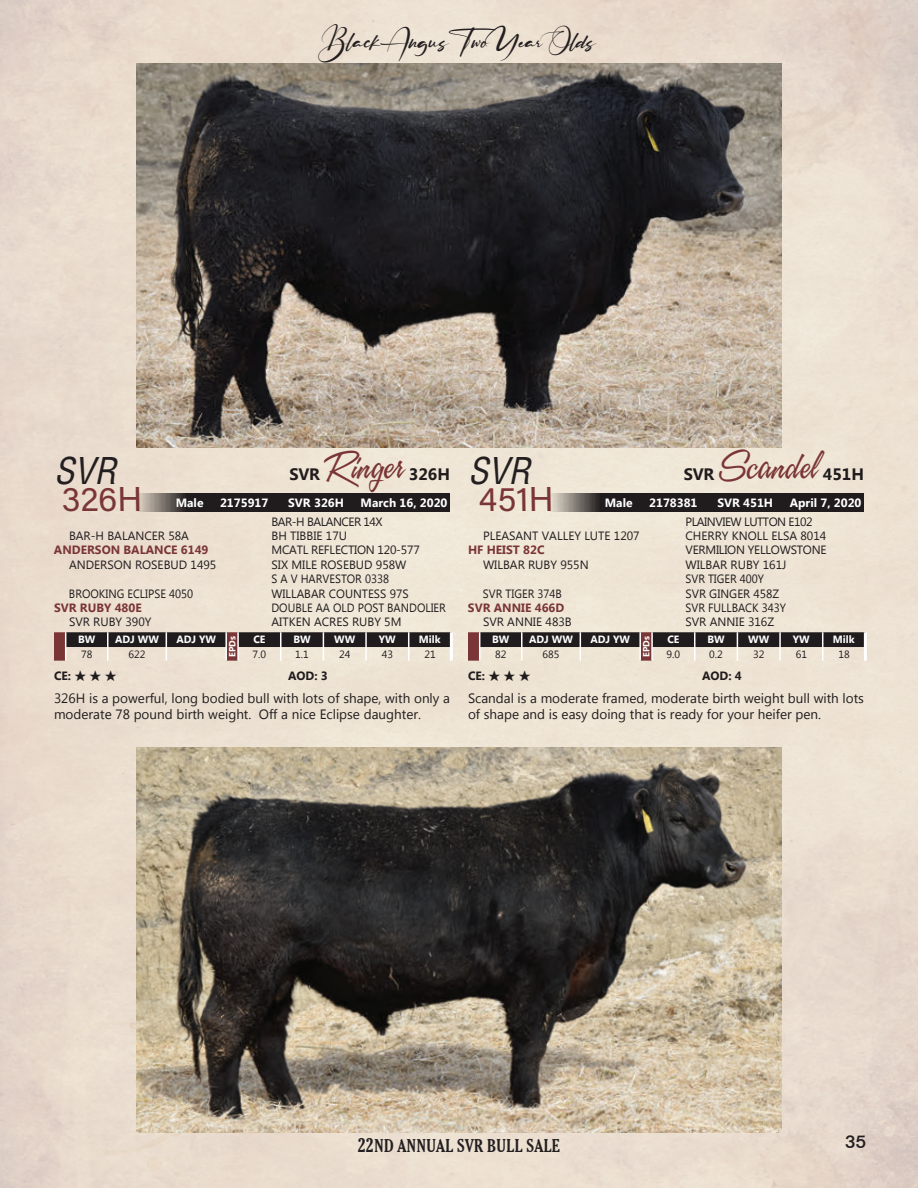
<style>
.page{position:relative;width:918px;height:1188px;background:#fff}
.page>*{position:absolute;margin:0;border:0;box-sizing:border-box;transform-origin:0 0}
.t1{font:italic condensed 36px "Helvetica";color:#231f20}
.Lot{font:34.5px "Acumin Pro";color:#7a3636}
.t2{font:21px "Ruthligos";color:#231f20}
.t3{font:700 condensed 18px "Cheltenham BT";color:#231f20}
.t4{font:18px "Gothic 725 BT Bold A";color:#231f20}
.Animal_Name{font:700 16.5px "Lao UI";color:#201c1d}
.Footnotes{font:13.5px/16.2px "Lao UI";color:#201c1d}
.Pedigree{font:12px "Lao UI";color:#201c1d}
.Pedigree-2{font:12px "Lao UI";color:#201c1d;scale:.93 1}
.t5{font:700 12px "Lao UI";color:#fff}
.Pedigree-3{font:700 12px "Lao UI";color:#7a3636}
.Pedigree-4{font:12px "Lao UI";letter-spacing:-.02em;color:#201c1d}
.Pedigree-5{font:12px "Lao UI";letter-spacing:-.04em;color:#201c1d}
.CE{font:700 12px "Lao UI";color:#201c1d}
.t6{font:700 10.5px "Lao UI";color:#fff}
.t7{font:10.5px "Lao UI";color:#201c1d}
.t8{font:700 9px "Lao UI";color:#fff}
.s1{font-family:"A&S Speedway";font-weight:400;font-size:36px;color:#7a3636}
.s2{font-size:19.5px}
</style>
<div class="page">
<img style="left:0;top:0;width:918px;height:1188px">
<img style="left:136px;top:63px;width:646px;height:385px">
<div style="left:136px;top:493px;width:314px;height:19px;background:#201c1d"></div>
<hr style="left:450px;top:632px;width:3px;height:15px;background:#fff">
<hr style="left:450px;top:647px;width:3px;height:14px;background:#fff">
<svg style="left:54px;top:632px;width:397px;height:29px;background:#897f78"></svg>
<div style="left:550px;top:493px;width:314px;height:19px;background:#201c1d"></div>
<hr style="left:864px;top:632px;width:3px;height:15px;background:#fff">
<hr style="left:864px;top:647px;width:3px;height:14px;background:#fff">
<svg style="left:468px;top:632px;width:397px;height:29px;background:#897f78"></svg>
<img style="left:136px;top:748px;width:645px;height:384px">
<p class="t2" style="left:322px;top:30px;width:276px">Black Angus Two Year Olds</p>
<p class="t1" style="left:54px;top:447px;width:64px">SVR</p>
<p class="Lot" style="left:62px;top:475px;width:83px">326H</p>
<p class="Animal_Name" style="left:289px;top:463px;width:162px">SVR <span class="s1">Ringer</span> 326H</p>
<p class="t5" style="left:176px;top:495px;width:29px">Male</p>
<p class="t5" style="left:220px;top:495px;width:50px">2175917</p>
<p class="t5" style="left:288px;top:495px;width:57px">SVR 326H</p>
<p class="t5" style="left:361px;top:495px;width:88px">March 16, 2020</p>
<p class="Pedigree-5" style="left:272px;top:513px;width:113px">BAR-H BALANCER 14X</p>
<p class="t1" style="left:468px;top:447px;width:64px">SVR</p>
<p class="Lot" style="left:479px;top:475px;width:78px">451H</p>
<p class="Animal_Name" style="left:684px;top:463px;width:182px">SVR <span class="s1">Scandel</span> 451H</p>
<p class="t5" style="left:605px;top:495px;width:29px">Male</p>
<p class="t5" style="left:649px;top:495px;width:50px">2178381</p>
<p class="t5" style="left:717px;top:495px;width:57px">SVR 451H</p>
<p class="t5" style="left:790px;top:495px;width:73px">April 7, 2020</p>
<p class="Pedigree-5" style="left:686px;top:513px;width:129px">PLAINVIEW LUTTON E102</p>
<p class="Pedigree" style="left:69px;top:528px;width:122px">BAR-H BALANCER 58A</p>
<p class="Pedigree" style="left:272px;top:528px;width:77px">BH TIBBIE 17U</p>
<p class="Pedigree-3" style="left:54px;top:542px;width:156px">ANDERSON BALANCE 6149</p>
<p class="Pedigree-4" style="left:271px;top:542px;width:150px">MCATL REFLECTION 120-577</p>
<p class="Pedigree" style="left:69px;top:557px;width:149px">ANDERSON ROSEBUD 1495</p>
<p class="Pedigree" style="left:272px;top:557px;width:137px">SIX MILE ROSEBUD 958W</p>
<p class="Pedigree-2" style="left:272px;top:571px;width:128px">S A V HARVESTOR 0338</p>
<p class="Pedigree-2" style="left:69px;top:585px;width:135px">BROOKING ECLIPSE 4050</p>
<p class="Pedigree" style="left:272px;top:585px;width:139px">WILLABAR COUNTESS 97S</p>
<p class="Pedigree-3" style="left:54px;top:600px;width:89px">SVR RUBY 480E</p>
<p class="Pedigree-2" style="left:272px;top:600px;width:189px">DOUBLE AA OLD POST BANDOLIER</p>
<p class="Pedigree" style="left:69px;top:614px;width:84px">SVR RUBY 390Y</p>
<p class="Pedigree" style="left:272px;top:614px;width:132px">AITKEN ACRES RUBY 5M</p>
<p class="Pedigree" style="left:483px;top:528px;width:158px">PLEASANT VALLEY LUTE 1207</p>
<p class="Pedigree" style="left:686px;top:528px;width:142px">CHERRY KNOLL ELSA 8014</p>
<p class="Pedigree-3" style="left:468px;top:542px;width:78px">HF HEIST 82C</p>
<p class="Pedigree-4" style="left:686px;top:542px;width:143px">VERMILION YELLOWSTONE</p>
<p class="Pedigree" style="left:483px;top:557px;width:107px">WILBAR RUBY 955N</p>
<p class="Pedigree" style="left:686px;top:557px;width:103px">WILBAR RUBY 161J</p>
<p class="Pedigree-2" style="left:686px;top:571px;width:86px">SVR TIGER 400Y</p>
<p class="Pedigree-2" style="left:483px;top:585px;width:86px">SVR TIGER 374B</p>
<p class="Pedigree" style="left:686px;top:585px;width:95px">SVR GINGER 458Z</p>
<p class="Pedigree-3" style="left:468px;top:600px;width:98px">SVR ANNIE 466D</p>
<p class="Pedigree-2" style="left:686px;top:600px;width:110px">SVR FULLBACK 343Y</p>
<p class="Pedigree" style="left:483px;top:614px;width:90px">SVR ANNIE 483B</p>
<p class="Pedigree" style="left:686px;top:614px;width:90px">SVR ANNIE 316Z</p>
<p class="t6" style="left:78px;top:633px;width:19px">BW</p>
<p class="t6" style="left:115px;top:633px;width:45px">ADJ WW</p>
<p class="t6" style="left:176px;top:633px;width:41px">ADJ YW</p>
<p class="t8" style="left:226px;top:657px;width:22px;rotate:-90deg">EPDs</p>
<p class="t6" style="left:253px;top:633px;width:14px">CE</p>
<p class="t6" style="left:293px;top:633px;width:19px">BW</p>
<p class="t6" style="left:334px;top:633px;width:23px">WW</p>
<p class="t6" style="left:379px;top:633px;width:18px">YW</p>
<p class="t6" style="left:419px;top:633px;width:23px">Milk</p>
<p class="t7" style="left:81px;top:647px;width:13px">78</p>
<p class="t7" style="left:129px;top:647px;width:18px">622</p>
<p class="t7" style="left:253px;top:647px;width:15px">7.0</p>
<p class="t7" style="left:295px;top:647px;width:15px">1.1</p>
<p class="t7" style="left:339px;top:647px;width:13px">24</p>
<p class="t7" style="left:382px;top:647px;width:13px">43</p>
<p class="t7" style="left:424px;top:647px;width:13px">21</p>
<p class="t6" style="left:492px;top:633px;width:19px">BW</p>
<p class="t6" style="left:529px;top:633px;width:45px">ADJ WW</p>
<p class="t6" style="left:590px;top:633px;width:41px">ADJ YW</p>
<p class="t8" style="left:640px;top:657px;width:22px;rotate:-90deg">EPDs</p>
<p class="t6" style="left:667px;top:633px;width:14px">CE</p>
<p class="t6" style="left:707px;top:633px;width:19px">BW</p>
<p class="t6" style="left:748px;top:633px;width:23px">WW</p>
<p class="t6" style="left:793px;top:633px;width:18px">YW</p>
<p class="t6" style="left:833px;top:633px;width:23px">Milk</p>
<p class="t7" style="left:495px;top:647px;width:13px">82</p>
<p class="t7" style="left:543px;top:647px;width:18px">685</p>
<p class="t7" style="left:667px;top:647px;width:15px">9.0</p>
<p class="t7" style="left:709px;top:647px;width:15px">0.2</p>
<p class="t7" style="left:753px;top:647px;width:13px">32</p>
<p class="t7" style="left:796px;top:647px;width:13px">61</p>
<p class="t7" style="left:838px;top:647px;width:13px">18</p>
<p class="CE" style="left:54px;top:668px;width:64px">CE: ★ ★ ★</p>
<p class="CE" style="left:288px;top:668px;width:41px">AOD: 3</p>
<p class="Footnotes" style="left:54px;top:690px;width:398px">326H is a powerful, long bodied bull with lots of shape, with only a moderate 78 pound birth weight. Off a nice Eclipse daughter.</p>
<p class="CE" style="left:468px;top:668px;width:64px">CE: ★ ★ ★</p>
<p class="CE" style="left:702px;top:668px;width:41px">AOD: 4</p>
<p class="Footnotes" style="left:468px;top:690px;width:398px">Scandal is a moderate framed, moderate birth weight bull with lots of shape and is easy doing that is ready for your heifer pen.</p>
<h3 class="t3" style="left:358px;top:1135px;width:204px"><span class="s2">22</span>ND ANNUAL SVR BULL SALE</h3>
<h3 class="t4" style="left:845px;top:1131px;width:23px">35</h3>
</div>
